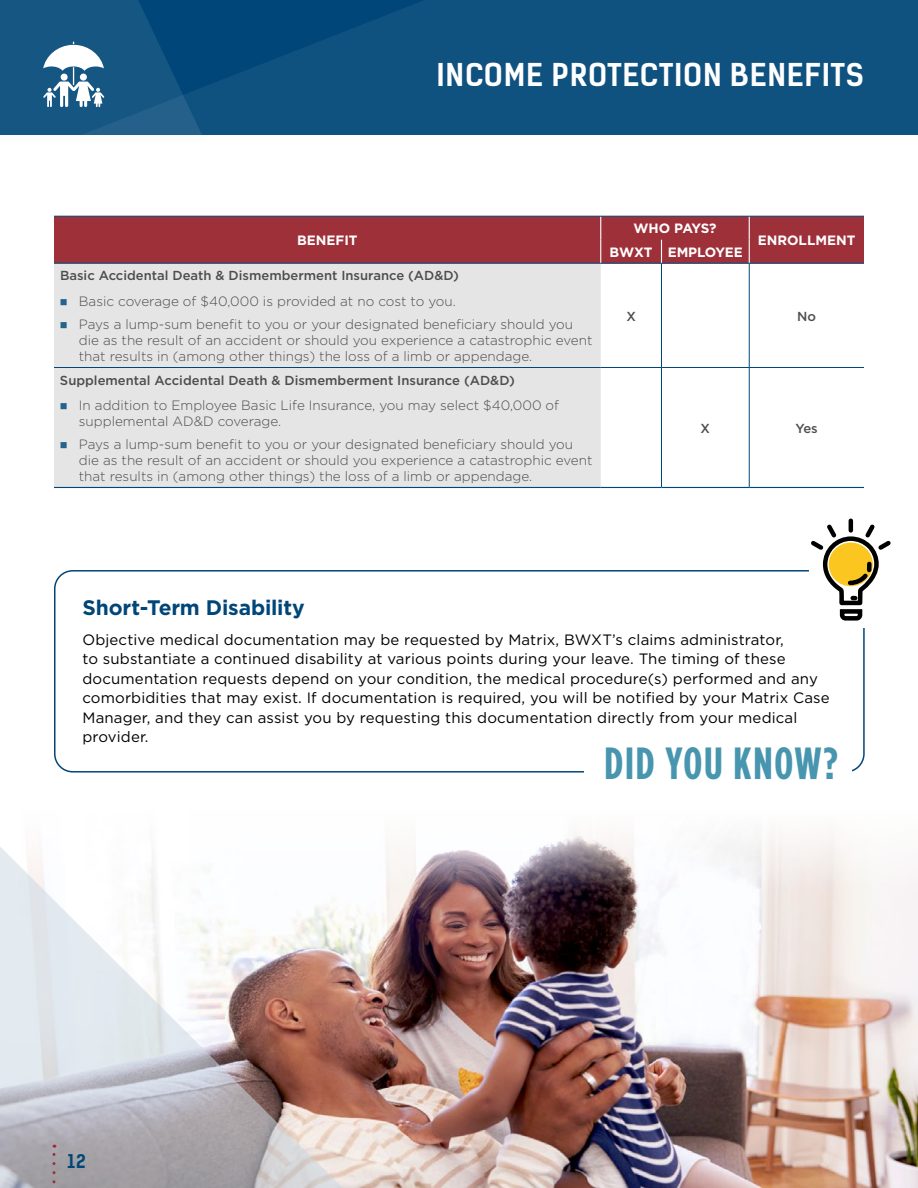
<style>
.page{position:relative;width:918px;height:1188px;background:#fff}
.page>*{position:absolute;margin:0;border:0;box-sizing:border-box;transform-origin:0 0}
.t1{font:700 45px "Gotham Condensed";letter-spacing:.04em;color:#4795af}
.t2{font:700 30px "Kelson Sans";letter-spacing:.025em;color:#fff}
.t3{font:700 21px "Gotham";letter-spacing:-.005em;color:#004678}
.t4{font:700 18px "Kelson Sans";color:#004678}
.t5{font:15px/19.5px "Gotham";letter-spacing:.01em;color:#000}
.t6{font:300 13.5px/15.8px "Gotham";color:#4d4d4f}
.t7{font:700 13.5px "Gotham";color:#fff}
.t8{font:500 13.05px "Gotham";color:#4d4d4f}
</style>
<div class="page">
<svg style="left:205px;top:0;width:713px;height:135px;background:#0d4f7e"></svg>
<div style="left:54px;top:264px;width:547px;height:223px;background:#e5e5e5"></div>
<div style="left:54px;top:217px;width:810px;height:46px;background:#9e3039"></div>
<hr style="left:54px;top:263px;width:547px;height:1px;background:#004678">
<hr style="left:601px;top:263px;width:61px;height:1px;background:#004678">
<hr style="left:662px;top:263px;width:87px;height:1px;background:#004678">
<hr style="left:749px;top:263px;width:115px;height:1px;background:#004678">
<hr style="left:661px;top:263px;width:1px;height:104px;background:#004678">
<hr style="left:749px;top:263px;width:1px;height:104px;background:#004678">
<hr style="left:661px;top:368px;width:1px;height:119px;background:#004678">
<hr style="left:749px;top:368px;width:1px;height:119px;background:#004678">
<hr style="left:54px;top:216px;width:547px;height:1px;background:#004678">
<hr style="left:601px;top:216px;width:61px;height:1px;background:#004678">
<hr style="left:662px;top:216px;width:87px;height:1px;background:#004678">
<hr style="left:749px;top:216px;width:115px;height:1px;background:#004678">
<hr style="left:54px;top:487px;width:547px;height:1px;background:#004678">
<hr style="left:601px;top:487px;width:61px;height:1px;background:#004678">
<hr style="left:662px;top:487px;width:87px;height:1px;background:#004678">
<hr style="left:749px;top:487px;width:115px;height:1px;background:#004678">
<hr style="left:54px;top:367px;width:547px;height:1px;background:#004678">
<hr style="left:601px;top:367px;width:61px;height:1px;background:#004678">
<hr style="left:662px;top:367px;width:87px;height:1px;background:#004678">
<hr style="left:749px;top:367px;width:115px;height:1px;background:#004678">
<img style="left:356px;top:832px;width:562px;height:356px">
<svg style="left:0;top:847px;width:356px;height:341px"></svg>
<svg style="left:0;top:0;width:205px;height:135px;background:#235f8a"></svg>
<div style="left:54px;top:570px;width:811px;height:203px;border:2px solid #004678;border-radius:18px"></div>
<div style="left:809px;top:513px;width:85px;height:115px;background:#fff"></div>
<svg style="left:807px;top:521px;width:84px;height:100px"></svg>
<div style="left:584px;top:743px;width:268px;height:52px;background:#fff"></div>
<svg style="left:52px;top:1145px;width:3px;height:43px"></svg>
<svg style="left:61px;top:299px;width:6px;height:6px"></svg>
<svg style="left:61px;top:322px;width:6px;height:7px"></svg>
<svg style="left:61px;top:403px;width:6px;height:6px"></svg>
<svg style="left:61px;top:442px;width:6px;height:6px"></svg>
<h2 class="t2" style="left:437px;top:56px;width:429px">INCOME PROTECTION BENEFITS</h2>
<p class="t7" style="left:297px;top:231px;width:62px">BENEFIT</p>
<p class="t8" style="left:60px;top:267px;width:401px">Basic Accidental Death &amp; Dismemberment Insurance (AD&amp;D)</p>
<p class="t6" style="left:79px;top:289px;width:496px;line-height:23.2px">Basic coverage of $40,000 is provided at no cost to you.<br>Pays a lump-sum benefit to you or your designated beneficiary should you</p>
<p class="t6" style="left:79px;top:332px;width:515px">die as the result of an accident or should you experience a catastrophic event that results in (among other things) the loss of a limb or appendage.</p>
<p class="t8" style="left:60px;top:372px;width:456px">Supplemental Accidental Death &amp; Dismemberment Insurance (AD&amp;D)</p>
<p class="t6" style="left:79px;top:397px;width:482px">In addition to Employee Basic Life Insurance, you may select $40,000 of supplemental AD&amp;D coverage.</p>
<p class="t6" style="left:79px;top:436px;width:515px">Pays a lump-sum benefit to you or your designated beneficiary should you die as the result of an accident or should you experience a catastrophic event that results in (among other things) the loss of a limb or appendage.</p>
<p class="t7" style="left:633px;top:219px;width:85px">WHO PAYS?</p>
<p class="t7" style="left:610px;top:243px;width:135px">BWXT EMPLOYEE</p>
<p class="t7" style="left:758px;top:231px;width:99px">ENROLLMENT</p>
<p class="t8" style="left:626px;top:307px;width:11px">X</p>
<p class="t8" style="left:797px;top:307px;width:20px">No</p>
<p class="t8" style="left:701px;top:420px;width:11px">X</p>
<p class="t8" style="left:795px;top:420px;width:24px">Yes</p>
<h3 class="t3" style="left:82px;top:594px;width:224px">Short-Term Disability</h3>
<p class="t5" style="left:82px;top:629px;width:749px">Objective medical documentation may be requested by Matrix, BWXT’s claims administrator,<br>to substantiate a continued disability at various points during your leave. The timing of these documentation requests depend on your condition, the medical procedure(s) performed and any comorbidities that may exist. If documentation is required, you will be notified by your Matrix Case Manager, and they can assist you by requesting this documentation directly from your medical provider.</p>
<h1 class="t1" style="left:604px;top:737px;width:235px">DID YOU KNOW?</h1>
<h3 class="t4" style="left:67px;top:1150px;width:20px">12</h3>
</div>
